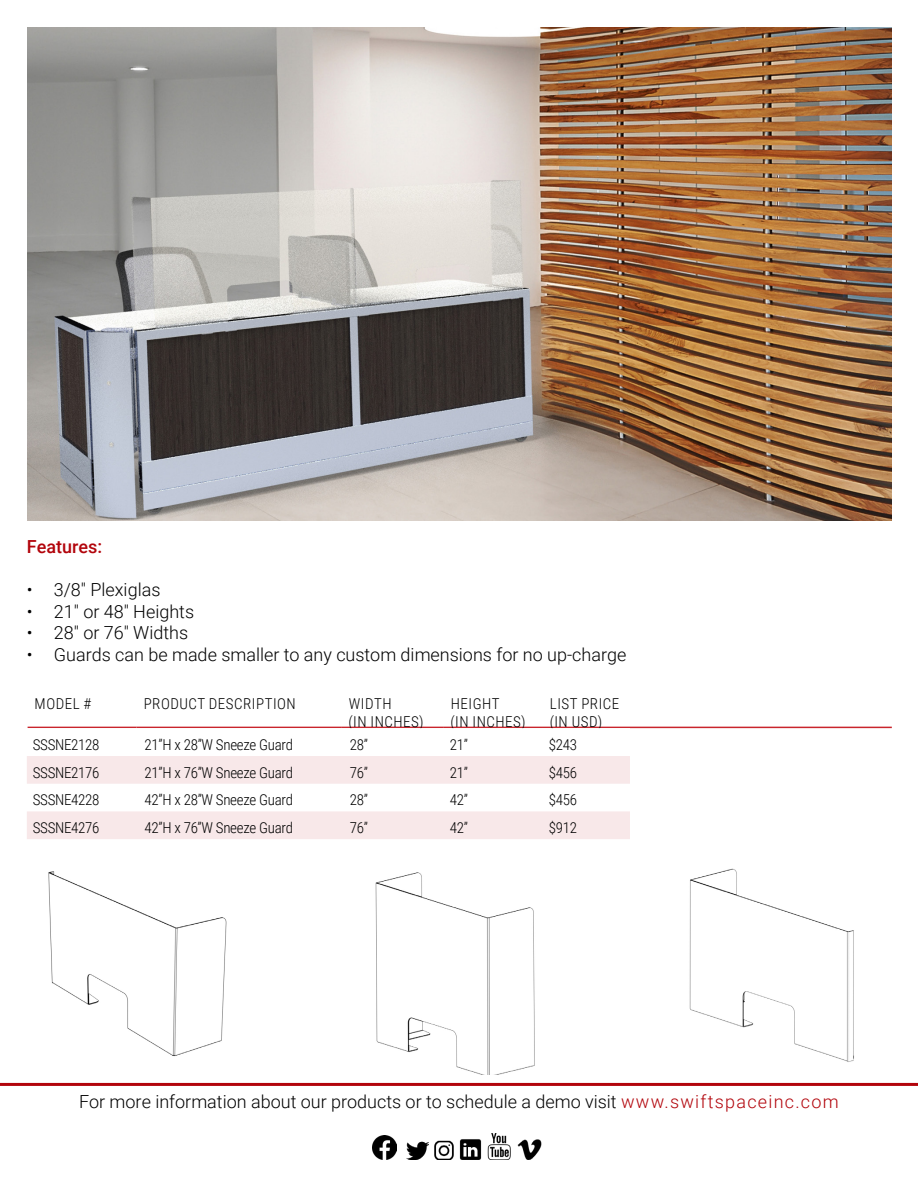
<style>
.page{position:relative;width:918px;height:1188px;background:#fff}
.page>*{position:absolute;margin:0;border:0;box-sizing:border-box;transform-origin:0 0}
.t1{font:300 18px "Roboto";color:#000}
.t2{font:500 18px "Roboto";color:#b2040b}
.t3{font:300 15px "Roboto Condensed";letter-spacing:-.02em;color:#000}
.t4{font:300 15px/18px "Roboto Condensed";letter-spacing:.035em;color:#000}
.s1{color:#b2040b}
</style>
<div class="page">
<img style="left:459px;top:1139px;width:23px;height:21px">
<img style="left:487px;top:1133px;width:24px;height:27px">
<img style="left:407px;top:1141px;width:21px;height:19px">
<img style="left:373px;top:1136px;width:24px;height:24px">
<img style="left:517px;top:1139px;width:25px;height:21px">
<img style="left:434px;top:1140px;width:20px;height:20px">
<img style="left:27px;top:27px;width:865px;height:493px">
<hr style="left:0;top:1083px;width:918px;height:3px;background:#b2040b">
<hr style="left:28px;top:727px;width:109px;height:1px;background:#c9252c">
<hr style="left:137px;top:727px;width:205px;height:1px;background:#c9252c">
<hr style="left:342px;top:727px;width:102px;height:1px;background:#c9252c">
<hr style="left:444px;top:727px;width:99px;height:1px;background:#c9252c">
<hr style="left:543px;top:727px;width:349px;height:1px;background:#c9252c">
<svg style="left:27px;top:756px;width:603px;height:83px;fill:#f8e8e9"></svg>
<img style="left:48px;top:871px;width:179px;height:185px">
<img style="left:689px;top:868px;width:165px;height:194px">
<img style="left:375px;top:872px;width:160px;height:203px">
<p class="t2" style="left:27px;top:534px;width:77px">Features:</p>
<p class="t1" style="left:27px;top:577px;width:135px">• 3/8″ Plexiglas</p>
<p class="t1" style="left:27px;top:599px;width:169px">• 21″ or 48″ Heights</p>
<p class="t1" style="left:27px;top:620px;width:163px">• 28″ or 76″ Widths</p>
<p class="t1" style="left:27px;top:642px;width:601px">• Guards can be made smaller to any custom dimensions for no up-charge</p>
<p class="t3" style="left:35px;top:693px;width:58px">MODEL #</p>
<p class="t4" style="left:144px;top:694px;width:154px">PRODUCT DESCRIPTION</p>
<p class="t4" style="left:349px;top:694px;width:77px">WIDTH<br>(IN INCHES)</p>
<p class="t4" style="left:451px;top:694px;width:77px">HEIGHT<br>(IN INCHES)</p>
<p class="t4" style="left:550px;top:694px;width:71px">LIST PRICE (IN USD)</p>
<p class="t3" style="left:33px;top:734px;width:68px">SSSNE2128</p>
<p class="t3" style="left:145px;top:734px;width:150px">21”H x 28”W Sneeze Guard</p>
<p class="t3" style="left:350px;top:734px;width:20px">28”</p>
<p class="t3" style="left:450px;top:734px;width:20px">21”</p>
<p class="t3" style="left:549px;top:734px;width:30px">$243</p>
<p class="t3" style="left:33px;top:762px;width:68px">SSSNE2176</p>
<p class="t3" style="left:145px;top:762px;width:150px">21”H x 76”W Sneeze Guard</p>
<p class="t3" style="left:350px;top:762px;width:20px">76”</p>
<p class="t3" style="left:450px;top:762px;width:20px">21”</p>
<p class="t3" style="left:549px;top:762px;width:30px">$456</p>
<p class="t3" style="left:33px;top:790px;width:68px">SSSNE4228</p>
<p class="t3" style="left:145px;top:790px;width:150px">42”H x 28”W Sneeze Guard</p>
<p class="t3" style="left:350px;top:790px;width:20px">28”</p>
<p class="t3" style="left:450px;top:790px;width:20px">42”</p>
<p class="t3" style="left:549px;top:790px;width:30px">$456</p>
<p class="t3" style="left:33px;top:817px;width:68px">SSSNE4276</p>
<p class="t3" style="left:145px;top:817px;width:150px">42”H x 76”W Sneeze Guard</p>
<p class="t3" style="left:350px;top:817px;width:20px">76”</p>
<p class="t3" style="left:450px;top:817px;width:20px">42”</p>
<p class="t3" style="left:549px;top:817px;width:30px">$912</p>
<p class="t1" style="left:79px;top:1089px;width:761px">For more information about our products or to schedule a demo visit <span class="s1">www.swiftspaceinc.com</span></p>
</div>
